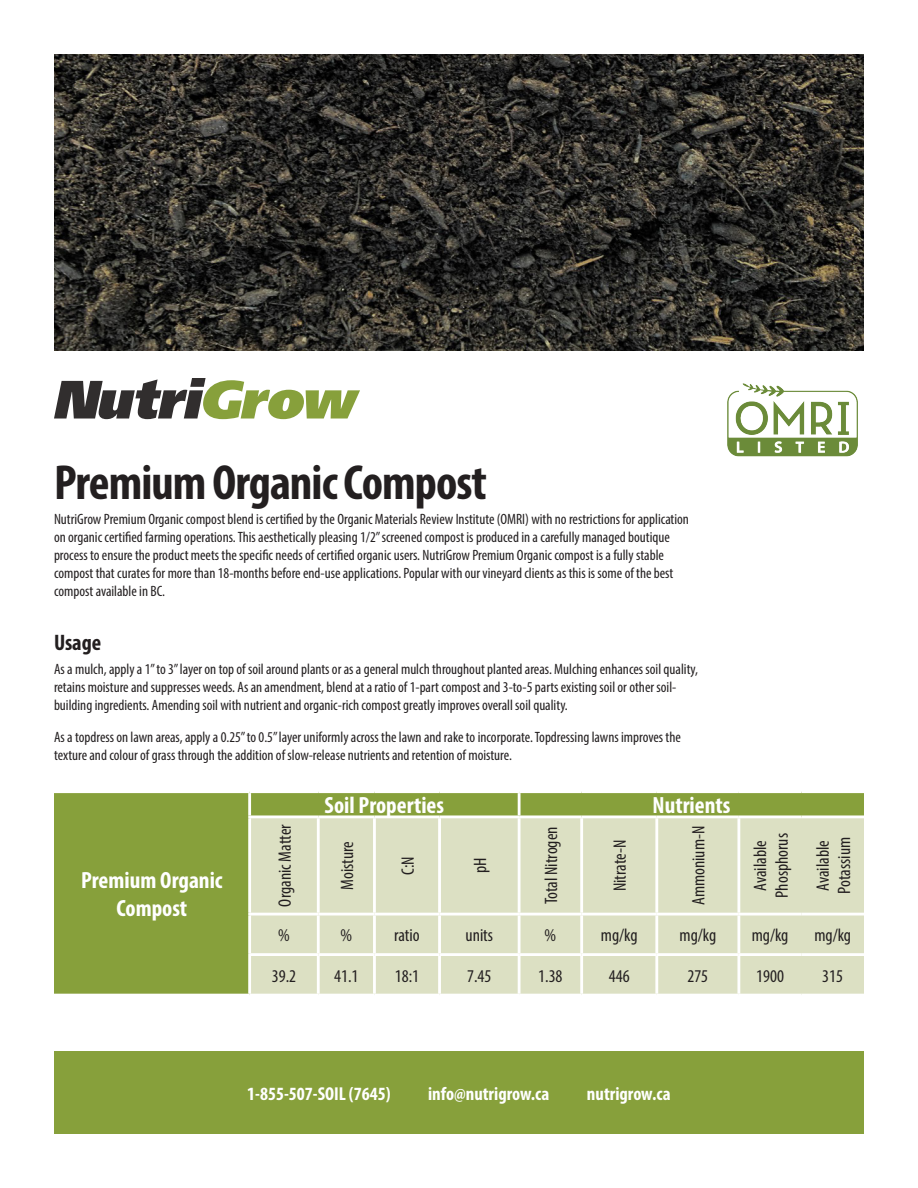
<style>
.page{position:relative;width:918px;height:1188px;background:#fff}
.page>*{position:absolute;margin:0;border:0;box-sizing:border-box;transform-origin:0 0}
.t1{font:700 condensed 49.5px "Myriad Pro";letter-spacing:-.02em;color:#231f20}
.t2{font:700 condensed 23.55px/28.2px "Myriad Pro";color:#fff;text-align:center}
.t3{font:700 condensed 22.5px "Myriad Pro";color:#231f20}
.t4{font:700 condensed 18.75px "Myriad Pro";color:#fff}
.condensed_table_data{font:condensed 18px/21.6px "Myriad Pro";color:#231f20;text-align:center}
.body_left{font:condensed 15px/18px "Myriad Pro";color:#231f20}
</style>
<div class="page">
<div style="left:54px;top:1052px;width:810px;height:82px;background:#87a03b"></div>
<div style="left:54px;top:793px;width:810px;height:201px;background:#87a03b"></div>
<div style="left:251px;top:818px;width:613px;height:176px;background:#dce0c3"></div>
<hr style="left:248px;top:793px;width:3px;height:22px;background:#fff">
<hr style="left:518px;top:793px;width:3px;height:22px;background:#fff">
<hr style="left:248px;top:815px;width:70px;height:3px;background:#fff">
<hr style="left:248px;top:818px;width:3px;height:95px;background:#fff">
<hr style="left:318px;top:815px;width:56px;height:3px;background:#fff">
<hr style="left:317px;top:818px;width:3px;height:95px;background:#fff">
<hr style="left:374px;top:815px;width:66px;height:3px;background:#fff">
<hr style="left:373px;top:818px;width:3px;height:95px;background:#fff">
<hr style="left:440px;top:815px;width:79px;height:3px;background:#fff">
<hr style="left:438px;top:818px;width:3px;height:95px;background:#fff">
<hr style="left:519px;top:815px;width:63px;height:3px;background:#fff">
<hr style="left:518px;top:818px;width:3px;height:95px;background:#fff">
<hr style="left:582px;top:815px;width:75px;height:3px;background:#fff">
<hr style="left:580px;top:818px;width:3px;height:95px;background:#fff">
<hr style="left:657px;top:815px;width:82px;height:3px;background:#fff">
<hr style="left:655px;top:818px;width:3px;height:95px;background:#fff">
<hr style="left:739px;top:815px;width:62px;height:3px;background:#fff">
<hr style="left:737px;top:818px;width:3px;height:95px;background:#fff">
<hr style="left:801px;top:815px;width:63px;height:3px;background:#fff">
<hr style="left:248px;top:913px;width:70px;height:3px;background:#fff">
<hr style="left:248px;top:916px;width:3px;height:37px;background:#fff">
<hr style="left:318px;top:913px;width:56px;height:3px;background:#fff">
<hr style="left:317px;top:916px;width:3px;height:37px;background:#fff">
<hr style="left:374px;top:913px;width:66px;height:3px;background:#fff">
<hr style="left:373px;top:916px;width:3px;height:37px;background:#fff">
<hr style="left:440px;top:913px;width:79px;height:3px;background:#fff">
<hr style="left:438px;top:916px;width:3px;height:37px;background:#fff">
<hr style="left:519px;top:913px;width:63px;height:3px;background:#fff">
<hr style="left:518px;top:916px;width:3px;height:37px;background:#fff">
<hr style="left:582px;top:913px;width:75px;height:3px;background:#fff">
<hr style="left:580px;top:916px;width:3px;height:37px;background:#fff">
<hr style="left:657px;top:913px;width:82px;height:3px;background:#fff">
<hr style="left:655px;top:916px;width:3px;height:37px;background:#fff">
<hr style="left:739px;top:913px;width:62px;height:3px;background:#fff">
<hr style="left:737px;top:916px;width:3px;height:37px;background:#fff">
<hr style="left:801px;top:913px;width:63px;height:3px;background:#fff">
<hr style="left:248px;top:953px;width:70px;height:3px;background:#fff">
<hr style="left:248px;top:956px;width:3px;height:38px;background:#fff">
<hr style="left:318px;top:953px;width:56px;height:3px;background:#fff">
<hr style="left:317px;top:956px;width:3px;height:38px;background:#fff">
<hr style="left:374px;top:953px;width:66px;height:3px;background:#fff">
<hr style="left:373px;top:956px;width:3px;height:38px;background:#fff">
<hr style="left:440px;top:953px;width:79px;height:3px;background:#fff">
<hr style="left:438px;top:956px;width:3px;height:38px;background:#fff">
<hr style="left:519px;top:953px;width:63px;height:3px;background:#fff">
<hr style="left:518px;top:956px;width:3px;height:38px;background:#fff">
<hr style="left:582px;top:953px;width:75px;height:3px;background:#fff">
<hr style="left:580px;top:956px;width:3px;height:38px;background:#fff">
<hr style="left:657px;top:953px;width:82px;height:3px;background:#fff">
<hr style="left:655px;top:956px;width:3px;height:38px;background:#fff">
<hr style="left:739px;top:953px;width:62px;height:3px;background:#fff">
<hr style="left:737px;top:956px;width:3px;height:38px;background:#fff">
<hr style="left:801px;top:953px;width:63px;height:3px;background:#fff">
<img style="left:54px;top:54px;width:809px;height:297px">
<svg style="left:54px;top:378px;width:306px;height:41px"></svg>
<img style="left:727px;top:383px;width:131px;height:74px">
<p class="t1" style="left:54px;top:451px;width:434px">Premium Organic Compost</p>
<p class="body_left" style="left:54px;top:509px;width:637px">NutriGrow Premium Organic compost blend is certified by the Organic Materials Review Institute (OMRI) with no restrictions for application on organic certified farming operations. This aesthetically pleasing 1/2” screened compost is produced in a carefully managed boutique process to ensure the product meets the specific needs of certified organic users. NutriGrow Premium Organic compost is a fully stable compost that curates for more than 18-months before end-use applications. Popular with our vineyard clients as this is some of the best compost available in BC.</p>
<p class="t3" style="left:54px;top:628px;width:49px">Usage</p>
<p class="body_left" style="left:54px;top:660px;width:646px">As a mulch, apply a 1” to 3” layer on top of soil around plants or as a general mulch throughout planted areas. Mulching enhances soil quality, retains moisture and suppresses weeds. As an amendment, blend at a ratio of 1-part compost and 3-to-5 parts existing soil or other soil&shy;building ingredients. Amending soil with nutrient and organic-rich compost greatly improves overall soil quality.</p>
<p class="body_left" style="left:54px;top:728px;width:628px">As a topdress on lawn areas, apply a 0.25” to 0.5” layer uniformly across the lawn and rake to incorporate. Topdressing lawns improves the texture and colour of grass through the addition of slow-release nutrients and retention of moisture.</p>
<p class="t2" style="left:81px;top:866px;width:143px">Premium Organic<br>Compost</p>
<p class="condensed_table_data" style="left:274px;top:907px;width:84px;rotate:-90deg">Organic Matter</p>
<p class="t2" style="left:325px;top:791px;width:121px">Soil Properties</p>
<p class="t2" style="left:653px;top:791px;width:79px">Nutrients</p>
<p class="condensed_table_data" style="left:336px;top:890px;width:50px;rotate:-90deg">Moisture</p>
<p class="condensed_table_data" style="left:397px;top:875px;width:20px;rotate:-90deg">C:N</p>
<p class="condensed_table_data" style="left:469px;top:873px;width:17px;rotate:-90deg">pH</p>
<p class="condensed_table_data" style="left:540px;top:904px;width:79px;rotate:-90deg">Total Nitrogen</p>
<p class="condensed_table_data" style="left:609px;top:891px;width:53px;rotate:-90deg">Nitrate-N</p>
<p class="condensed_table_data" style="left:688px;top:905px;width:81px;rotate:-90deg">Ammonium-N</p>
<p class="condensed_table_data" style="left:749px;top:898px;width:66px;rotate:-90deg">Available<br>Phosphorus</p>
<p class="condensed_table_data" style="left:812px;top:894px;width:58px;text-align:left;rotate:-90deg">Available<br>Potassium</p>
<p class="condensed_table_data" style="left:278px;top:924px;width:13px">%</p>
<p class="condensed_table_data" style="left:341px;top:924px;width:13px">%</p>
<p class="condensed_table_data" style="left:394px;top:924px;width:27px">ratio</p>
<p class="condensed_table_data" style="left:466px;top:924px;width:29px">units</p>
<p class="condensed_table_data" style="left:545px;top:924px;width:13px">%</p>
<p class="condensed_table_data" style="left:601px;top:924px;width:38px">mg/kg</p>
<p class="condensed_table_data" style="left:680px;top:924px;width:38px">mg/kg</p>
<p class="condensed_table_data" style="left:752px;top:924px;width:38px">mg/kg</p>
<p class="condensed_table_data" style="left:814px;top:924px;width:38px">mg/kg</p>
<p class="condensed_table_data" style="left:272px;top:965px;width:26px">39.2</p>
<p class="condensed_table_data" style="left:334px;top:965px;width:26px">41.1</p>
<p class="condensed_table_data" style="left:395px;top:965px;width:26px">18:1</p>
<p class="condensed_table_data" style="left:467px;top:965px;width:26px">7.45</p>
<p class="condensed_table_data" style="left:538px;top:965px;width:26px">1.38</p>
<p class="condensed_table_data" style="left:609px;top:965px;width:22px">446</p>
<p class="condensed_table_data" style="left:687px;top:965px;width:22px">275</p>
<p class="condensed_table_data" style="left:756px;top:965px;width:29px">1900</p>
<p class="condensed_table_data" style="left:822px;top:965px;width:22px">315</p>
<p class="t4" style="left:247px;top:1082px;width:145px">1-855-507-SOIL (7645)</p>
<p class="t4" style="left:428px;top:1082px;width:123px">info@nutrigrow.ca</p>
<p class="t4" style="left:587px;top:1082px;width:85px">nutrigrow.ca</p>
</div>
